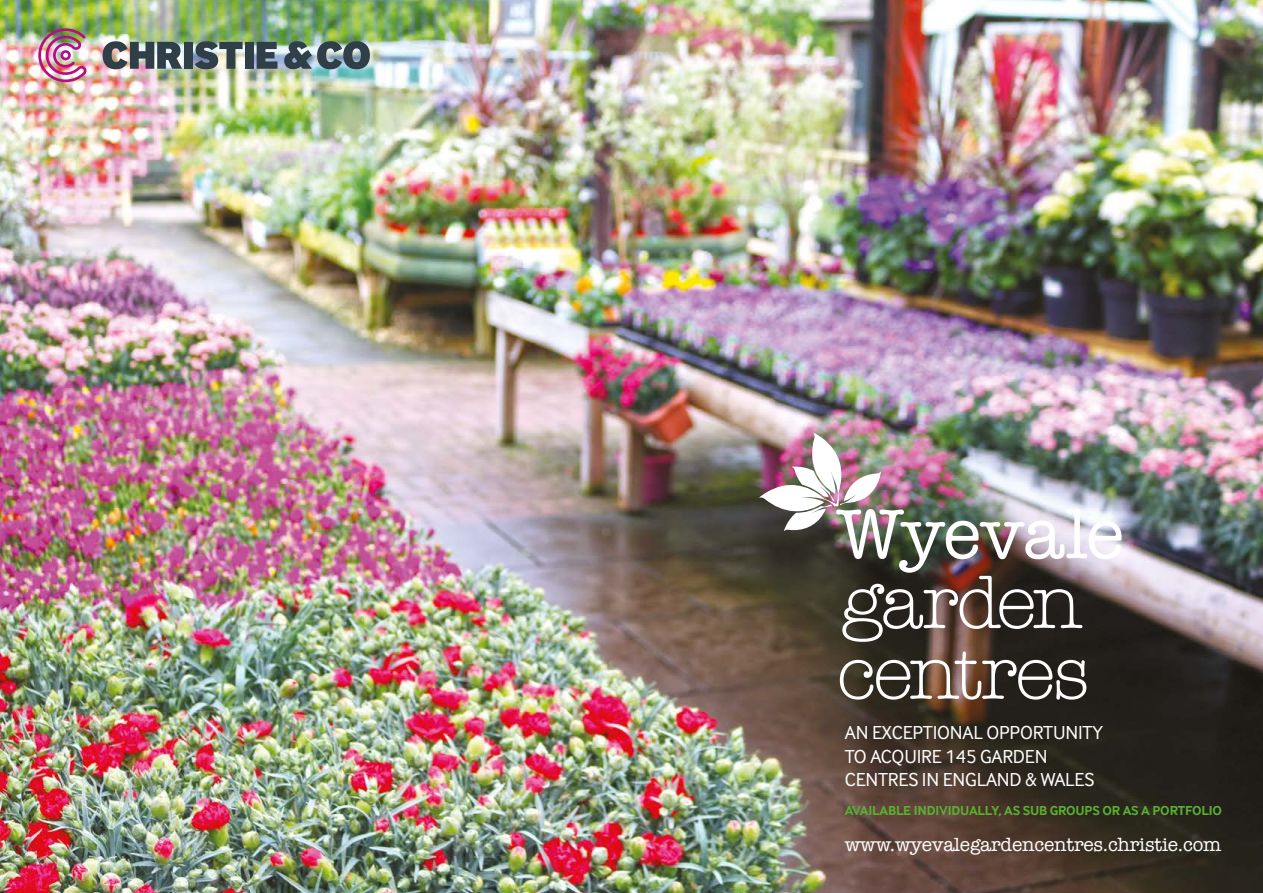
<style>
.page{position:relative;width:1263px;height:893px;background:#fff}
.page>*{position:absolute;margin:0;border:0;box-sizing:border-box;transform-origin:0 0}
.t1{font:19.5px/23.4px "Inter Face";letter-spacing:-.01em;color:#fff}
.t2{font:19.5px "American Typewriter";letter-spacing:-.01em;color:#fff}
.t3{font:700 13.5px "Inter Face";letter-spacing:-.01em;color:#5ab031}
</style>
<div class="page">
<img style="left:0;top:0;width:1263px;height:893px">
<svg style="left:840px;top:651px;width:246px;height:49px"></svg>
<img style="left:759px;top:433px;width:362px;height:209px">
<img style="left:38px;top:28px;width:49px;height:54px">
<svg style="left:103px;top:41px;width:79px;height:28px;background:#6c7376"></svg>
<div style="left:184px;top:42px;width:9px;height:27px;background:#303e47"></div>
<svg style="left:195px;top:41px;width:48px;height:28px"></svg>
<div style="left:245px;top:42px;width:9px;height:27px;background:#303e47"></div>
<svg style="left:257px;top:42px;width:20px;height:27px"></svg>
<svg style="left:284px;top:41px;width:86px;height:28px;background:#64777b"></svg>
<p class="t1" style="left:845px;top:721px;width:260px">AN EXCEPTIONAL OPPORTUNITY<br>TO ACQUIRE 145 GARDEN<br>CENTRES IN ENGLAND &amp; WALES</p>
<p class="t3" style="left:845px;top:802px;width:379px">AVAILABLE INDIVIDUALLY, AS SUB GROUPS OR AS A PORTFOLIO</p>
<p class="t2" style="left:845px;top:830px;width:378px">www.wyevalegardencentres.christie.com</p>
</div>
